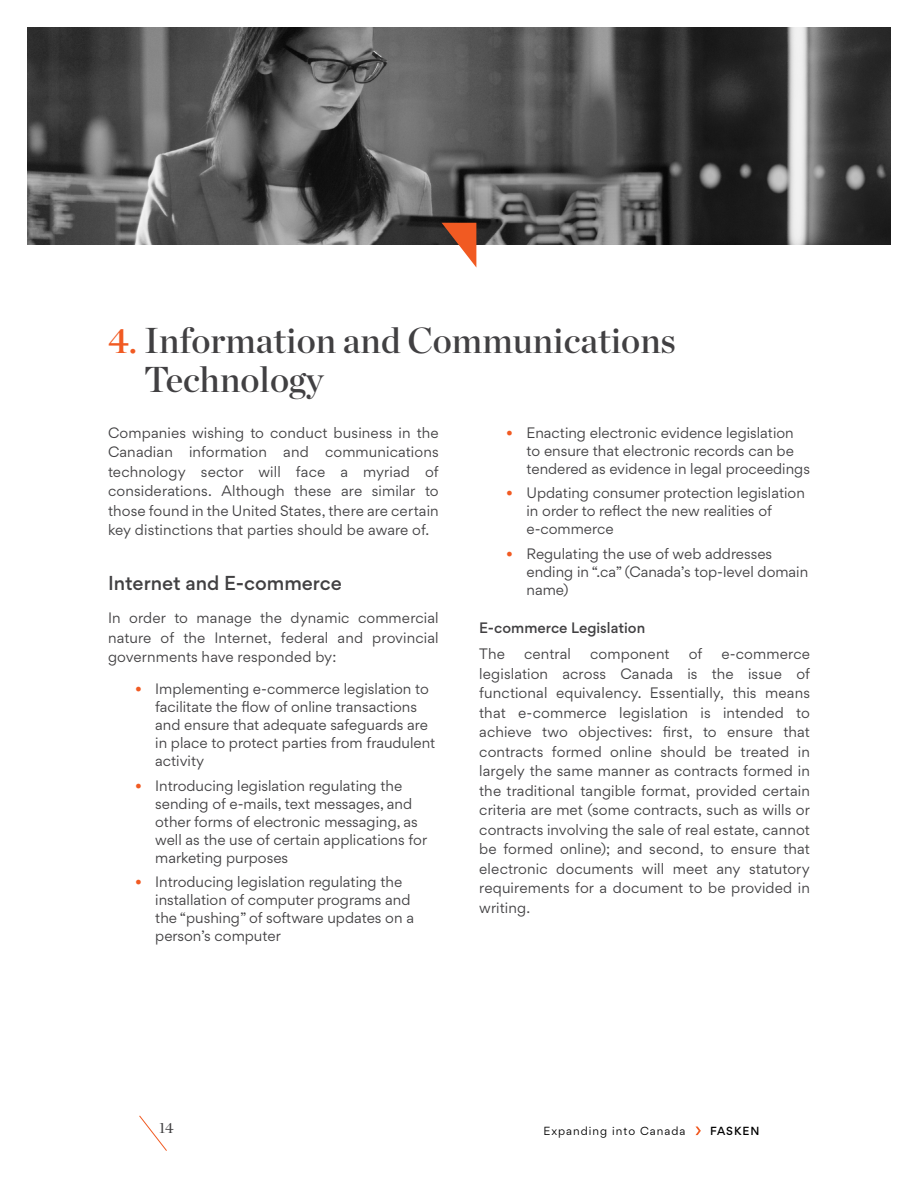
<style>
.page{position:relative;width:918px;height:1188px;background:#fff}
.page>*{position:absolute;margin:0;border:0;box-sizing:border-box;transform-origin:0 0}
.t1{font:36px/39px "Chronicle Display Semi";color:#414042}
.t2{font:500 18px "Gordita";color:#414042}
.t3{font:15px "Chronicle Display";color:#414042}
.t4{font:13.5px/19.5px "Gordita";color:#414042}
.t5{font:500 13.5px "Gordita";color:#414042}
.t6{font:10.5px "Gordita";letter-spacing:.095em;color:#000}
.t7{font:500 10.5px "Gordita";letter-spacing:.095em;color:#000}
.s1{color:#f15a22}
</style>
<div class="page">
<svg style="left:139px;top:1115px;width:28px;height:36px"></svg>
<svg style="left:696px;top:1127px;width:5px;height:8px"></svg>
<img style="left:28px;top:28px;width:862px;height:216px">
<svg style="left:442px;top:223px;width:34px;height:44px"></svg>
<h1 class="t1" style="left:144px;top:318px;width:533px;text-indent:-36px"><span class="s1">4.</span> Information and Communications<br>Technology</h1>
<p class="t4" style="left:108px;top:422px;width:332px;text-align:justify">Companies wishing to conduct business in the Canadian information and communications technology sector will face a myriad of considerations. Although these are similar to those found in the United States, there are certain key distinctions that parties should be aware of.</p>
<h2 class="t2" style="left:108px;top:570px;width:235px">Internet and E-commerce</h2>
<p class="t4" style="left:108px;top:608px;width:332px;text-align:justify">In order to manage the dynamic commercial nature of the Internet, federal and provincial governments have responded by:</p>
<p class="t4" style="left:155px;top:680px;width:282px;line-height:18px;text-indent:-20px"><span class="s1">•</span> Implementing e-commerce legislation to facilitate the flow of online transactions and ensure that adequate safeguards are in place to protect parties from fraudulent activity</p>
<p class="t4" style="left:155px;top:776px;width:273px;line-height:18px;text-indent:-20px"><span class="s1">•</span> Introducing legislation regulating the sending of e-mails, text messages, and other forms of electronic messaging, as well as the use of certain applications for marketing purposes</p>
<p class="t4" style="left:155px;top:873px;width:260px;line-height:18px;text-indent:-20px"><span class="s1">•</span> Introducing legislation regulating the installation of computer programs and the “pushing” of software updates on a person’s computer</p>
<p class="t4" style="left:526px;top:423px;width:285px;line-height:18px;text-indent:-20px"><span class="s1">•</span> Enacting electronic evidence legislation to ensure that electronic records can be tendered as evidence in legal proceedings</p>
<p class="t4" style="left:526px;top:484px;width:280px;line-height:18px;text-indent:-20px"><span class="s1">•</span> Updating consumer protection legislation in order to reflect the new realities of e-commerce</p>
<p class="t4" style="left:526px;top:545px;width:283px;line-height:18px;text-indent:-20px"><span class="s1">•</span> Regulating the use of web addresses ending in “.ca” (Canada’s top-level domain name)</p>
<p class="t5" style="left:479px;top:618px;width:168px">E-commerce Legislation</p>
<p class="t4" style="left:479px;top:644px;width:27px">The</p>
<p class="t4" style="left:524px;top:644px;width:48px">central</p>
<p class="t4" style="left:590px;top:644px;width:81px">component</p>
<p class="t4" style="left:689px;top:644px;width:15px">of</p>
<p class="t4" style="left:479px;top:644px;width:332px;text-align:justify;text-indent:242px">e-commerce legislation across Canada is the issue of functional equivalency. Essentially, this means that e-commerce legislation is intended to achieve two objectives: first, to ensure that contracts formed online should be treated in largely the same manner as contracts formed in the traditional tangible format, provided certain criteria are met (some contracts, such as wills or contracts involving the sale of real estate, cannot be formed online); and second, to ensure that electronic documents will meet any statutory requirements for a document to be provided in writing.</p>
<p class="t3" style="left:159px;top:1116px;width:16px">14</p>
<p class="t6" style="left:543px;top:1123px;width:144px">Expanding into Canada</p>
<p class="t7" style="left:710px;top:1123px;width:51px">FASKEN</p>
</div>
